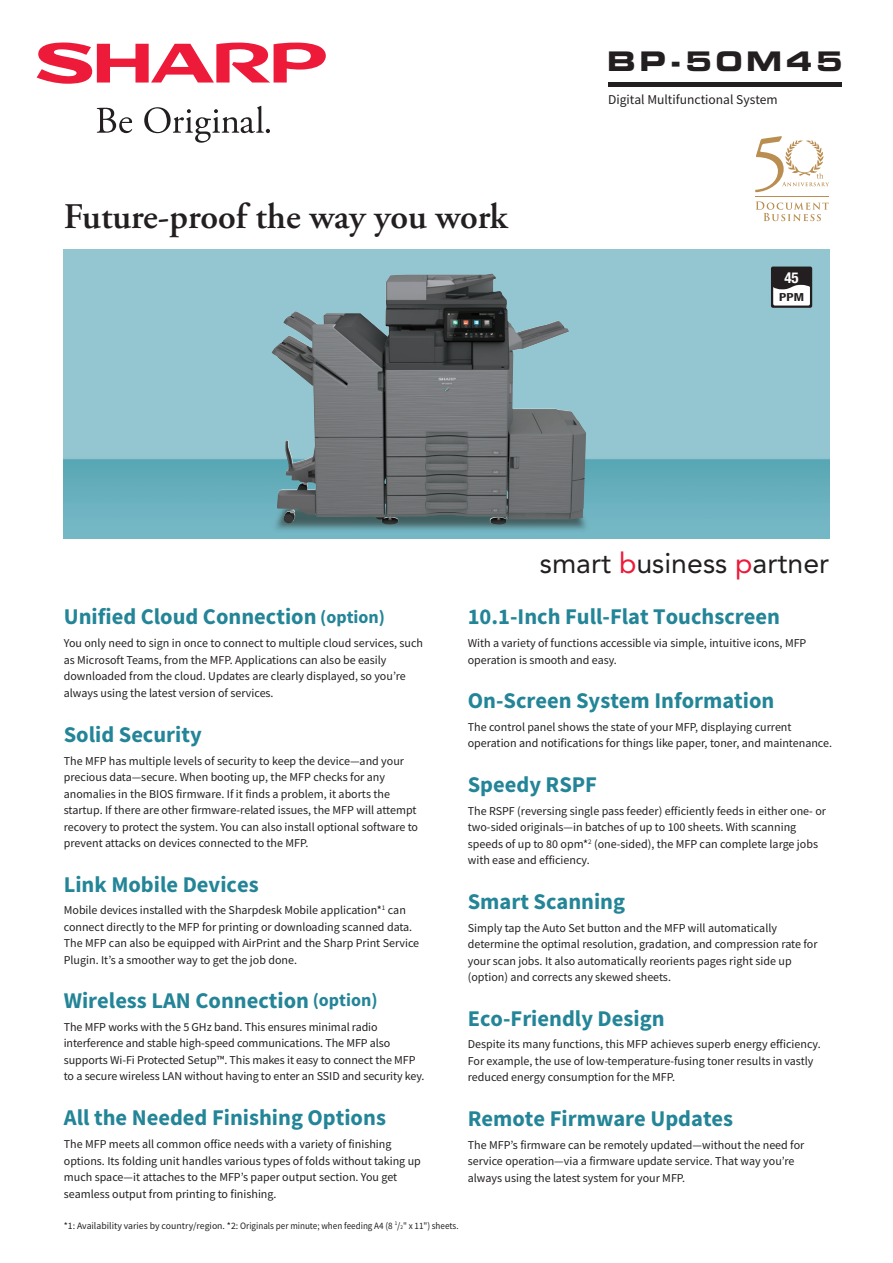
<style>
.page{position:relative;width:893px;height:1263px;background:#fff}
.page>*{position:absolute;margin:0;border:0;box-sizing:border-box;transform-origin:0 0}
.t1{font:600 36px "Adobe Garamond Pro";color:#231f20}
.t2{font:28.5px "Avenir LT Std";color:#231f20}
.t3{font:27px "Eurostile LT Std Bold Ex 2";letter-spacing:.135em;color:#231f20}
.t4{font:700 22.5px "Source Sans Pro";color:#238597}
.t5{font:700 condensed 15px "Helvetica Neue LT Std";color:#fff}
.t6{font:13.5px "Source Sans Pro";color:#231f20}
.t7{font:12px/16.5px "Source Sans Pro";color:#231f20}
.t8{font:700 condensed 11.1px "Helvetica Neue LT Std";color:#231f20;scale:1.25 1}
.t9{font:9.75px "Source Sans Pro";color:#231f20}
.s1{color:#ed1a3a}
.s2{font-size:18px}
.s3{font-size:5.7px}
</style>
<div class="page">
<svg style="left:36px;top:42px;width:806px;height:497px"></svg>
<h3 class="t3" style="left:607px;top:42px;width:237px">BP-50M45</h3>
<h1 class="t1" style="left:64px;top:196px;width:445px">Future-proof the way you work</h1>
<p class="t6" style="left:608px;top:94px;width:171px">Digital Multifunctional System</p>
<p class="t5" style="left:784px;top:268px;width:16px">45</p>
<p class="t8" style="left:779px;top:290px;width:21px">PPM</p>
<h2 class="t2" style="left:540px;top:546px;width:291px">smart <span class="s1">b</span>usiness <span class="s1">p</span>artner</h2>
<h3 class="t4" style="left:64px;top:608px;width:323px">Unified Cloud Connection <span class="s2">(option)</span></h3>
<p class="t7" style="left:64px;top:636px;width:361px">You only need to sign in once to connect to multiple cloud services, such as Microsoft Teams, from the MFP. Applications can also be easily downloaded from the cloud. Updates are clearly displayed, so you’re always using the latest version of services.</p>
<h3 class="t4" style="left:64px;top:725px;width:139px">Solid Security</h3>
<p class="t7" style="left:64px;top:753px;width:356px">The MFP has multiple levels of security to keep the device—and your precious data—secure. When booting up, the MFP checks for any anomalies in the BIOS firmware. If it finds a problem, it aborts the startup. If there are other firmware-related issues, the MFP will attempt recovery to protect the system. You can also install optional software to prevent attacks on devices connected to the MFP.</p>
<h3 class="t4" style="left:64px;top:875px;width:196px">Link Mobile Devices</h3>
<p class="t7" style="left:64px;top:903px;width:357px">Mobile devices installed with the Sharpdesk Mobile application*<sup>1</sup> can connect directly to the MFP for printing or downloading scanned data.<br>The MFP can also be equipped with AirPrint and the Sharp Print Service Plugin. It’s a smoother way to get the job done.</p>
<h3 class="t4" style="left:64px;top:991px;width:315px">Wireless LAN Connection <span class="s2">(option)</span></h3>
<p class="t7" style="left:64px;top:1019px;width:362px">The MFP works with the 5 GHz band. This ensures minimal radio interference and stable high-speed communications. The MFP also supports Wi-Fi Protected Setup™. This makes it easy to connect the MFP to a secure wireless LAN without having to enter an SSID and security key.</p>
<h3 class="t4" style="left:468px;top:608px;width:314px">10.1-Inch Full-Flat Touchscreen</h3>
<p class="t7" style="left:468px;top:636px;width:340px">With a variety of functions accessible via simple, intuitive icons, MFP operation is smooth and easy.</p>
<h3 class="t4" style="left:468px;top:692px;width:308px">On-Screen System Information</h3>
<p class="t7" style="left:468px;top:720px;width:366px">The control panel shows the state of your MFP, displaying current operation and notifications for things like paper, toner, and maintenance.</p>
<h3 class="t4" style="left:468px;top:775px;width:131px">Speedy RSPF</h3>
<p class="t7" style="left:468px;top:803px;width:360px">The RSPF (reversing single pass feeder) efficiently feeds in either one- or two-sided originals—in batches of up to 100 sheets. With scanning speeds of up to 80 opm*<sup>2</sup> (one-sided), the MFP can complete large jobs with ease and efficiency.</p>
<h3 class="t4" style="left:468px;top:892px;width:159px">Smart Scanning</h3>
<p class="t7" style="left:468px;top:920px;width:351px">Simply tap the Auto Set button and the MFP will automatically determine the optimal resolution, gradation, and compression rate for your scan jobs. It also automatically reorients pages right side up (option) and corrects any skewed sheets.</p>
<h3 class="t4" style="left:468px;top:1009px;width:198px">Eco-Friendly Design</h3>
<p class="t7" style="left:468px;top:1037px;width:354px">Despite its many functions, this MFP achieves superb energy efficiency.<br>For example, the use of low-temperature-fusing toner results in vastly reduced energy consumption for the MFP.</p>
<h3 class="t4" style="left:64px;top:1109px;width:324px">All the Needed Finishing Options</h3>
<p class="t7" style="left:64px;top:1137px;width:358px">The MFP meets all common office needs with a variety of finishing options. Its folding unit handles various types of folds without taking up much space—it attaches to the MFP’s paper output section. You get seamless output from printing to finishing.</p>
<p class="t9" style="left:64px;top:1221px;width:396px">*1: Availability varies by country/region. *2: Originals per minute; when feeding A4 (8 <sup>1</sup>/<span class="s3">2</span>" x 11") sheets.</p>
<h3 class="t4" style="left:468px;top:1110px;width:267px">Remote Firmware Updates</h3>
<p class="t7" style="left:468px;top:1138px;width:338px">The MFP’s firmware can be remotely updated—without the need for service operation—via a firmware update service. That way you’re always using the latest system for your MFP.</p>
</div>
